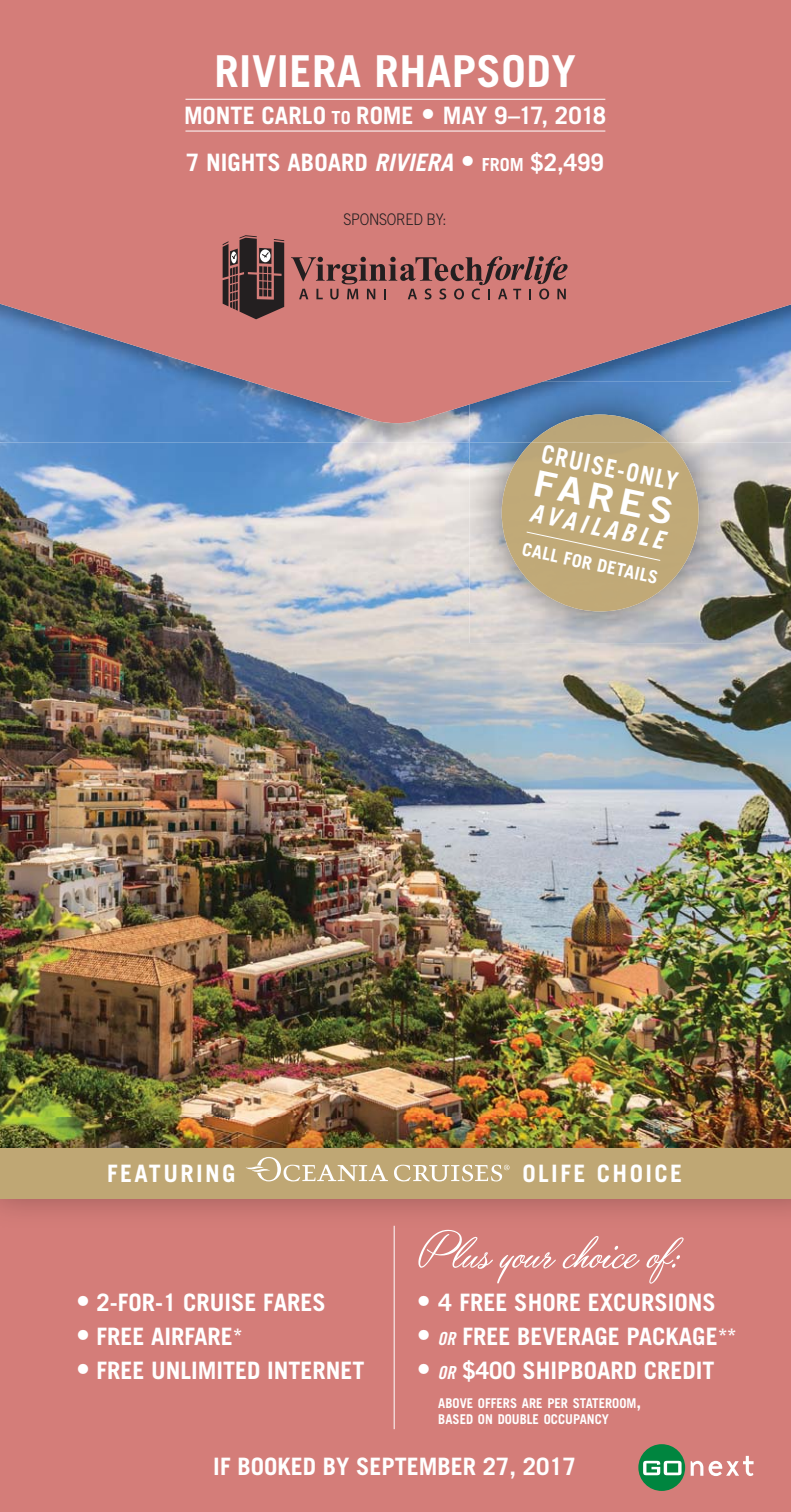
<style>
.page{position:relative;width:791px;height:1512px;background:#fff}
.page>*{position:absolute;margin:0;border:0;box-sizing:border-box;transform-origin:0 0}
.t1{font:56px "Yaquote Script Personal Use";color:#fff}
.t2{font:700 44px "Trade Gothic LT Std";letter-spacing:.01em;color:#fff}
.t3{font:36px "Trade Gothic LT Std Bd 2";color:#fff;scale:1.12 1}
.t4{font:700 25.2px "Trade Gothic LT Std";color:#fff;scale:.9 1}
.t5{font:italic 700 25.2px "Trade Gothic LT Std";color:#fff;scale:.94 1}
.t6{font:700 24px/47px "Trade Gothic LT Std";color:#fff}
.t7{font:700 24px "Trade Gothic LT Std";letter-spacing:.1em;color:#fff}
.t8{font:700 18px "Trade Gothic LT Std";color:#fff}
.t9{font:300 16px "Trade Gothic LT Std";letter-spacing:-.02em;color:#231f20;scale:.9 1}
.t10{font:700 13.6px/16px "Trade Gothic LT Std";color:#fff;scale:.95 1}
.s1{font-size:18px}
.s2{font-size:28px}
.s3{font-style:italic}
.s4{font-size:20px}
.s5{font-family:"Trade Gothic LT Std Bd Cn 20 Obl";font-weight:400;font-size:18px}
</style>
<div class="page">
<img style="left:0;top:427px;width:791px;height:690px">
<div style="left:0;top:1189px;width:791px;height:323px;background:#d47d79"></div>
<img style="left:0;top:1117px;width:791px;height:31px">
<img style="left:0;top:1198px;width:791px;height:31px">
<div style="left:0;top:1148px;width:791px;height:50px;background:#bfa774"></div>
<svg style="left:0;top:0;width:791px;height:427px;background:#c57e81"></svg>
<hr style="left:394px;top:1226px;width:1px;height:203px;background:#fff">
<svg style="left:690px;top:1456px;width:63px;height:20px"></svg>
<div style="left:638px;top:1444px;width:47px;height:47px;background:#00853f;border-radius:50%"></div>
<svg style="left:643px;top:1461px;width:38px;height:14px"></svg>
<hr style="left:185px;top:131px;width:420px;height:1px;background:#fff">
<hr style="left:185px;top:99px;width:420px;height:1px;background:#fff">
<svg style="left:246px;top:1157px;width:142px;height:24px"></svg>
<svg style="left:394px;top:1165px;width:115px;height:16px"></svg>
<img style="left:469px;top:382px;width:262px;height:261px">
<img style="left:469px;top:382px;width:73px;height:22px">
<img style="left:492px;top:442px;width:212px;height:169px">
<img style="left:531px;top:415px;width:138px;height:27px">
<div style="left:525px;top:531px;width:136px;height:31px;background:#c0a978"></div>
<svg style="left:291px;top:256px;width:276px;height:43px;background:#a46361"></svg>
<svg style="left:223px;top:235px;width:61px;height:84px;background:#644443"></svg>
<h2 class="t2" style="left:214px;top:55px;width:363px">RIVIERA RHAPSODY</h2>
<p class="t6" style="left:184px;top:95px;width:424px">MONTE CARLO <span class="s1">TO</span> ROME <span class="s2">•</span> MAY 9–17, 2018<br>7 NIGHTS ABOARD <span class="s3">RIVIERA</span> <span class="s2">•</span> <span class="s1">FROM</span> $2,499</p>
<p class="t9" style="left:344px;top:214px;width:116px">SPONSORED BY:</p>
<p class="t4" style="left:544px;top:444px;width:156px;rotate:12deg">CRUISE-ONLY</p>
<h3 class="t3" style="left:537px;top:470px;width:128px;rotate:12deg">FARES</h3>
<p class="t5" style="left:533px;top:498px;width:147px;rotate:12deg">AVAILABLE</p>
<p class="t8" style="left:524px;top:542px;width:140px;rotate:12deg">CALL FOR DETAILS</p>
<p class="t7" style="left:107px;top:1165px;width:130px">FEATURING</p>
<p class="t7" style="left:522px;top:1165px;width:161px">OLIFE CHOICE</p>
<p class="t6" style="left:76px;top:1282px;width:251px"><span class="s2">•</span> 2-FOR-1 CRUISE FARES</p>
<p class="t6" style="left:76px;top:1316px;width:168px"><span class="s2">•</span> FREE AIRFARE<span class="s4">*</span></p>
<p class="t6" style="left:76px;top:1350px;width:290px"><span class="s2">•</span> FREE UNLIMITED INTERNET</p>
<h1 class="t1" style="left:418px;top:1226px;width:263px">Plus your choice of:</h1>
<p class="t6" style="left:417px;top:1282px;width:300px"><span class="s2">•</span> 4 FREE SHORE EXCURSIONS</p>
<p class="t6" style="left:417px;top:1316px;width:321px"><span class="s2">•</span> <span class="s5">OR</span> FREE BEVERAGE PACKAGE<span class="s4">**</span></p>
<p class="t6" style="left:417px;top:1350px;width:299px"><span class="s2">•</span> <span class="s5">OR</span> $400 SHIPBOARD CREDIT</p>
<p class="t10" style="left:438px;top:1395px;width:215px">ABOVE OFFERS ARE PER STATEROOM<span class="s1">,<br></span>BASED ON DOUBLE OCCUPANCY</p>
<p class="t6" style="left:213px;top:1446px;width:364px">IF BOOKED BY SEPTEMBER 27, 2017</p>
</div>
